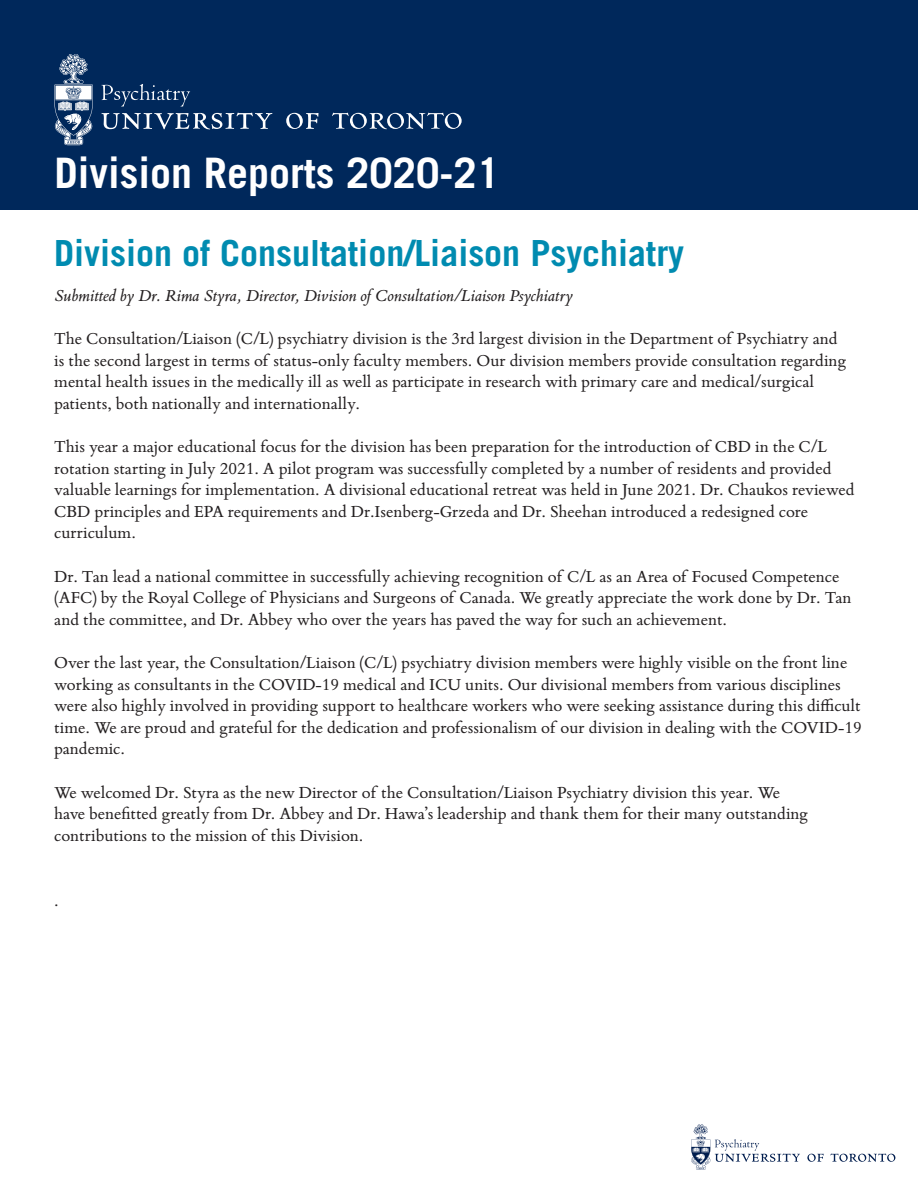
<style>
.page{position:relative;width:918px;height:1188px;background:#fff}
.page>*{position:absolute;margin:0;border:0;box-sizing:border-box;transform-origin:0 0}
.t1{font:700 42px "Trade Gothic LT Std";color:#fff}
.t2{font:700 36px "Trade Gothic LT Std";color:#008bb0}
.t3{font:18px/21.6px "Bembo Book MT Std";color:#231f20}
.t4{font:italic 18px "Bembo Book MT Std";color:#231f20}
</style>
<div class="page">
<div style="left:0;top:0;width:918px;height:210px;background:#00285b"></div>
<svg style="left:101px;top:84px;width:89px;height:22px"></svg>
<svg style="left:332px;top:113px;width:130px;height:16px"></svg>
<svg style="left:102px;top:113px;width:170px;height:16px"></svg>
<svg style="left:286px;top:113px;width:33px;height:16px"></svg>
<svg style="left:55px;top:54px;width:38px;height:91px"></svg>
<svg style="left:691px;top:1124px;width:204px;height:46px"></svg>
<p class="t1" style="left:54px;top:147px;width:447px">Division Reports 2020-21</p>
<p class="t2" style="left:54px;top:231px;width:632px">Division of Consultation/Liaison Psychiatry</p>
<p class="t4" style="left:54px;top:283px;width:520px">Submitted by Dr. Rima Styra, Director, Division of Consultation/Liaison Psychiatry</p>
<p class="t3" style="left:54px;top:327px;width:794px">The Consultation/Liaison (C/L) psychiatry division is the 3rd largest division in the Department of Psychiatry and is the second largest in terms of status-only faculty members. Our division members provide consultation regarding mental health issues in the medically ill as well as participate in research with primary care and medical/surgical patients, both nationally and internationally.</p>
<p class="t3" style="left:54px;top:435px;width:802px">This year a major educational focus for the division has been preparation for the introduction of CBD in the C/L rotation starting in July 2021. A pilot program was successfully completed by a number of residents and provided valuable learnings for implementation. A divisional educational retreat was held in June 2021. Dr. Chaukos reviewed CBD principles and EPA requirements and Dr.Isenberg-Grzeda and Dr. Sheehan introduced a redesigned core curriculum.</p>
<p class="t3" style="left:54px;top:564px;width:799px">Dr. Tan lead a national committee in successfully achieving recognition of C/L as an Area of Focused Competence (AFC) by the Royal College of Physicians and Surgeons of Canada. We greatly appreciate the work done by Dr. Tan and the committee, and Dr. Abbey who over the years has paved the way for such an achievement.</p>
<p class="t3" style="left:54px;top:651px;width:809px">Over the last year, the Consultation/Liaison (C/L) psychiatry division members were highly visible on the front line working as consultants in the COVID-19 medical and ICU units. Our divisional members from various disciplines were also highly involved in providing support to healthcare workers who were seeking assistance during this difficult time. We are proud and grateful for the dedication and professionalism of our division in dealing with the COVID-19 pandemic.</p>
<p class="t3" style="left:54px;top:780px;width:755px">We welcomed Dr. Styra as the new Director of the Consultation/Liaison Psychiatry division this year. We have benefitted greatly from Dr. Abbey and Dr. Hawa’s leadership and thank them for their many outstanding contributions to the mission of this Division.</p>
<p class="t3" style="left:54px;top:888px;width:6px">.</p>
</div>
